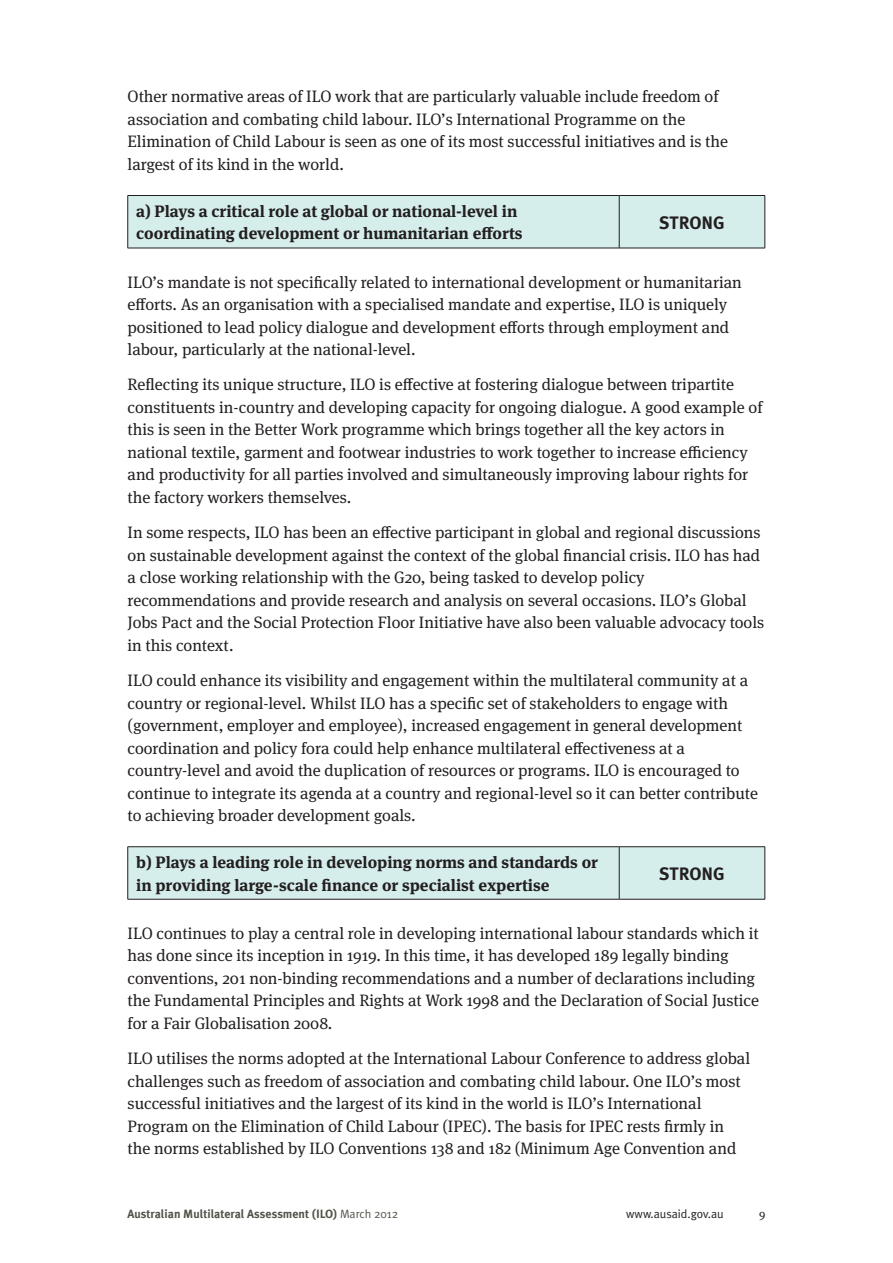
<style>
.page{position:relative;width:893px;height:1263px;background:#fff}
.page>*{position:absolute;margin:0;border:0;box-sizing:border-box;transform-origin:0 0}
._08bbbb_RIGHT_COLUMN{font:700 18px "Meta Plus";color:#231f20}
._04__BODY_TEXT{font:16.5px/22.5px "Meta Serif OT";color:#231f20}
._04__BODY_TEXT-2{font:700 16.5px/22.5px "Meta Serif OT";color:#231f20}
.t1{font:700 12px "Meta Plus";color:#53534a}
.t2{font:12px "Meta Plus Normal";color:#231f20}
.t3{font:12px "Meta Serif OT";color:#231f20}
.s1{font-family:"Meta Plus Normal";font-weight:400}
</style>
<div class="page">
<div style="left:128px;top:196px;width:637px;height:52px;background:#d5edeb"></div>
<hr style="left:619px;top:196px;width:1px;height:52px;background:#231f20">
<hr style="left:128px;top:195px;width:491px;height:1px;background:#231f20">
<hr style="left:127px;top:196px;width:1px;height:52px;background:#231f20">
<hr style="left:619px;top:195px;width:146px;height:1px;background:#231f20">
<hr style="left:765px;top:196px;width:1px;height:52px;background:#231f20">
<hr style="left:128px;top:248px;width:491px;height:1px;background:#231f20">
<hr style="left:619px;top:248px;width:146px;height:1px;background:#231f20">
<div style="left:128px;top:847px;width:637px;height:52px;background:#d5edeb"></div>
<hr style="left:128px;top:846px;width:491px;height:1px;background:#231f20">
<hr style="left:619px;top:846px;width:146px;height:1px;background:#231f20">
<hr style="left:619px;top:847px;width:1px;height:52px;background:#231f20">
<hr style="left:128px;top:899px;width:491px;height:1px;background:#231f20">
<hr style="left:619px;top:899px;width:146px;height:1px;background:#231f20">
<hr style="left:127px;top:847px;width:1px;height:52px;background:#231f20">
<hr style="left:765px;top:847px;width:1px;height:52px;background:#231f20">
<p class="_04__BODY_TEXT" style="left:128px;top:86px;width:602px">Other normative areas of ILO work that are particularly valuable include freedom of association and combating child labour. ILO’s International Programme on the Elimination of Child Labour is seen as one of its most successful initiatives and is the largest of its kind in the world.</p>
<p class="_04__BODY_TEXT-2" style="left:136px;top:200px;width:388px">a) Plays a critical role at global or national-level in coordinating development or humanitarian efforts</p>
<p class="_08bbbb_RIGHT_COLUMN" style="left:659px;top:212px;width:67px">STRONG</p>
<p class="_04__BODY_TEXT" style="left:128px;top:271px;width:616px">ILO’s mandate is not specifically related to international development or humanitarian efforts. As an organisation with a specialised mandate and expertise, ILO is uniquely positioned to lead policy dialogue and development efforts through employment and labour, particularly at the national-level.</p>
<p class="_04__BODY_TEXT" style="left:128px;top:374px;width:636px">Reflecting its unique structure, ILO is effective at fostering dialogue between tripartite constituents in-country and developing capacity for ongoing dialogue. A good example of this is seen in the Better Work programme which brings together all the key actors in national textile, garment and footwear industries to work together to increase efficiency and productivity for all parties involved and simultaneously improving labour rights for the factory workers themselves.</p>
<p class="_04__BODY_TEXT" style="left:128px;top:522px;width:638px">In some respects, ILO has been an effective participant in global and regional discussions on sustainable development against the context of the global financial crisis. ILO has had a close working relationship with the G20, being tasked to develop policy recommendations and provide research and analysis on several occasions. ILO’s Global Jobs Pact and the Social Protection Floor Initiative have also been valuable advocacy tools in this context.</p>
<p class="_04__BODY_TEXT" style="left:128px;top:669px;width:632px">ILO could enhance its visibility and engagement within the multilateral community at a country or regional-level. Whilst ILO has a specific set of stakeholders to engage with (government, employer and employee), increased engagement in general development coordination and policy fora could help enhance multilateral effectiveness at a country-level and avoid the duplication of resources or programs. ILO is encouraged to continue to integrate its agenda at a country and regional-level so it can better contribute to achieving broader development goals.</p>
<p class="_04__BODY_TEXT-2" style="left:136px;top:851px;width:463px">b) Plays a leading role in developing norms and standards or in providing large-scale finance or specialist expertise</p>
<p class="_08bbbb_RIGHT_COLUMN" style="left:659px;top:863px;width:67px">STRONG</p>
<p class="_04__BODY_TEXT" style="left:128px;top:922px;width:633px">ILO continues to play a central role in developing international labour standards which it has done since its inception in 1919. In this time, it has developed 189 legally binding conventions, 201 non-binding recommendations and a number of declarations including the Fundamental Principles and Rights at Work 1998 and the Declaration of Social Justice for a Fair Globalisation 2008.</p>
<p class="_04__BODY_TEXT" style="left:128px;top:1047px;width:624px">ILO utilises the norms adopted at the International Labour Conference to address global challenges such as freedom of association and combating child labour. One ILO’s most successful initiatives and the largest of its kind in the world is ILO’s International Program on the Elimination of Child Labour (IPEC). The basis for IPEC rests firmly in the norms established by ILO Conventions 138 and 182 (Minimum Age Convention and</p>
<p class="t1" style="left:128px;top:1207px;width:272px">Australian Multilateral Assessment (ILO) <span class="s1">March 2012</span></p>
<p class="t2" style="left:626px;top:1207px;width:99px">www.ausaid.gov.au</p>
<p class="t3" style="left:759px;top:1207px;width:8px">9</p>
</div>
